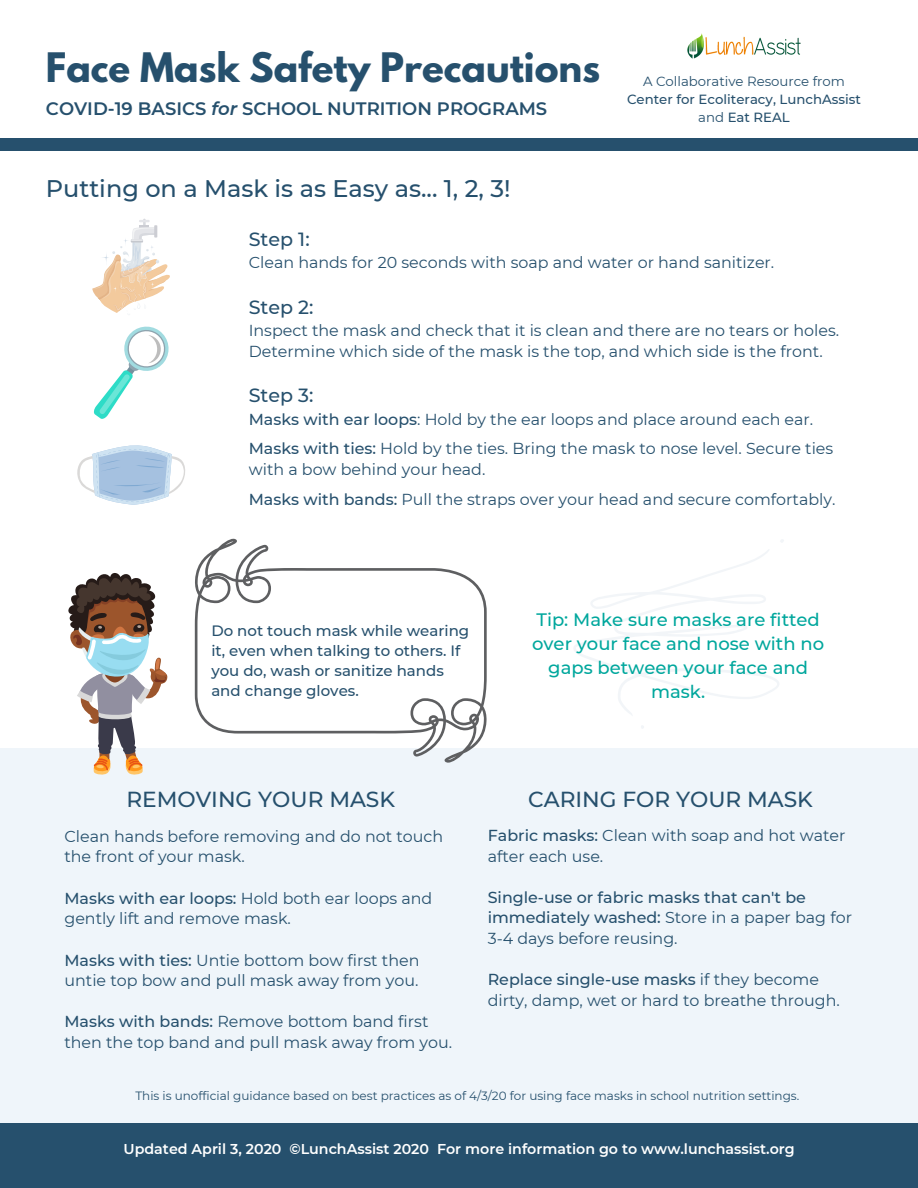
<style>
.page{position:relative;width:918px;height:1188px;background:#fff}
.page>*{position:absolute;margin:0;border:0;box-sizing:border-box;transform-origin:0 0}
.t1{font:700 36px "League Spartan";color:#26506d}
.t2{font:500 24px "Montserrat";color:#26506d}
.t3{font:500 21.75px "Montserrat";color:#26506d}
.t4{font:500 19.05px "Montserrat";color:#26506d}
.t5{font:500 18px/24px "Montserrat";color:#00a79d;text-align:center}
.t6{font:600 18px "Montserrat";color:#26506d}
.t7{font:15.9px/20.7px "Montserrat";color:#26506d}
.t8{font:500 15.9px/20.5px "Montserrat";color:#26506d}
.t9{font:500 15px/20px "Montserrat";color:#26506d}
.t10{font:600 14.25px "Montserrat";color:#fff}
.t11{font:500 13.35px/18px "Montserrat";color:#26506d;text-align:center}
.t12{font:13.35px "Montserrat";color:#26506d}
.t13{font:12px "Montserrat";color:#26506d}
.s1{font-style:italic}
.s2{font-weight:400}
.s3{font-weight:500}
</style>
<div class="page">
<img style="left:687px;top:33px;width:114px;height:26px">
<div style="left:0;top:138px;width:918px;height:12px;background:#26506d"></div>
<svg style="left:77px;top:445px;width:108px;height:60px"></svg>
<svg style="left:92px;top:219px;width:78px;height:96px"></svg>
<svg style="left:94px;top:327px;width:75px;height:92px"></svg>
<svg style="left:574px;top:539px;width:210px;height:190px"></svg>
<div style="left:0;top:748px;width:918px;height:376px;background:#eff5fa"></div>
<svg style="left:68px;top:573px;width:100px;height:202px"></svg>
<svg style="left:195px;top:539px;width:292px;height:224px"></svg>
<div style="left:0;top:1123px;width:918px;height:65px;background:#26506d"></div>
<h1 class="t1" style="left:46px;top:49px;width:556px">Face Mask Safety Precautions</h1>
<p class="t6" style="left:46px;top:97px;width:503px">COVID-19 BASICS <span class="s1">for</span> SCHOOL NUTRITION PROGRAMS</p>
<h2 class="t2" style="left:46px;top:174px;width:466px">Putting on a Mask is as Easy as... 1, 2, 3!</h2>
<p class="t12" style="left:643px;top:73px;width:204px">A Collaborative Resource from</p>
<p class="t11" style="left:627px;top:90px;width:236px">Center for Ecoliteracy, LunchAssist <span class="s2">and</span> Eat REAL</p>
<p class="t4" style="left:249px;top:228px;width:62px">Step 1:</p>
<p class="t7" style="left:249px;top:252px;width:527px">Clean hands for 20 seconds with soap and water or hand sanitizer.</p>
<p class="t4" style="left:249px;top:295px;width:66px">Step 2:</p>
<p class="t7" style="left:249px;top:320px;width:592px;line-height:21.1px">Inspect the mask and check that it is clean and there are no tears or holes.<br>Determine which side of the mask is the top, and which side is the front.</p>
<p class="t4" style="left:249px;top:384px;width:66px">Step 3:</p>
<p class="t7" style="left:249px;top:404px;width:586px;line-height:29.5px"><span class="s3">Masks with ear loops</span>: Hold by the ear loops and place around each ear.<br><span class="s3">Masks with ties:</span> Hold by the ties. Bring the mask to nose level. Secure ties</p>
<p class="t7" style="left:249px;top:455px;width:588px;line-height:29.5px">with a bow behind your head.<br><span class="s3">Masks with bands:</span> Pull the straps over your head and secure comfortably.</p>
<p class="t9" style="left:211px;top:620px;width:259px">Do not touch mask while wearing it, even when talking to others. If you do, wash or sanitize hands and change gloves.</p>
<p class="t5" style="left:532px;top:608px;width:293px">Tip: Make sure masks are fitted over your face and nose with no gaps between your face and mask.</p>
<h3 class="t3" style="left:127px;top:786px;width:270px">REMOVING YOUR MASK</h3>
<p class="t7" style="left:64px;top:826px;width:380px">Clean hands before removing and do not touch the front of your mask.</p>
<p class="t7" style="left:64px;top:888px;width:369px"><span class="s3">Masks with ear loops:</span> Hold both ear loops and gently lift and remove mask.</p>
<p class="t7" style="left:64px;top:949px;width:357px"><span class="s3">Masks with ties:</span> Untie bottom bow first then untie top bow and pull mask away from you.</p>
<p class="t7" style="left:64px;top:1011px;width:389px"><span class="s3">Masks with bands:</span> Remove bottom band first then the top band and pull mask away from you.</p>
<h3 class="t3" style="left:528px;top:786px;width:286px">CARING FOR YOUR MASK</h3>
<p class="t7" style="left:488px;top:825px;width:359px"><span class="s3">Fabric masks:</span> Clean with soap and hot water after each use.</p>
<p class="t8" style="left:488px;top:887px;width:366px">Single-use or fabric masks that can't be immediately washed: <span class="s2">Store in a paper bag for<br>3-4 days before reusing.</span></p>
<p class="t7" style="left:488px;top:969px;width:354px"><span class="s3">Replace single-use masks</span> if they become dirty, damp, wet or hard to breathe through.</p>
<p class="t13" style="left:135px;top:1089px;width:665px">This is unofficial guidance based on best practices as of 4/3/20 for using face masks in school nutrition settings.</p>
<p class="t10" style="left:124px;top:1140px;width:673px">Updated April 3, 2020 ©LunchAssist 2020 For more information go to www.lunchassist.org</p>
</div>
